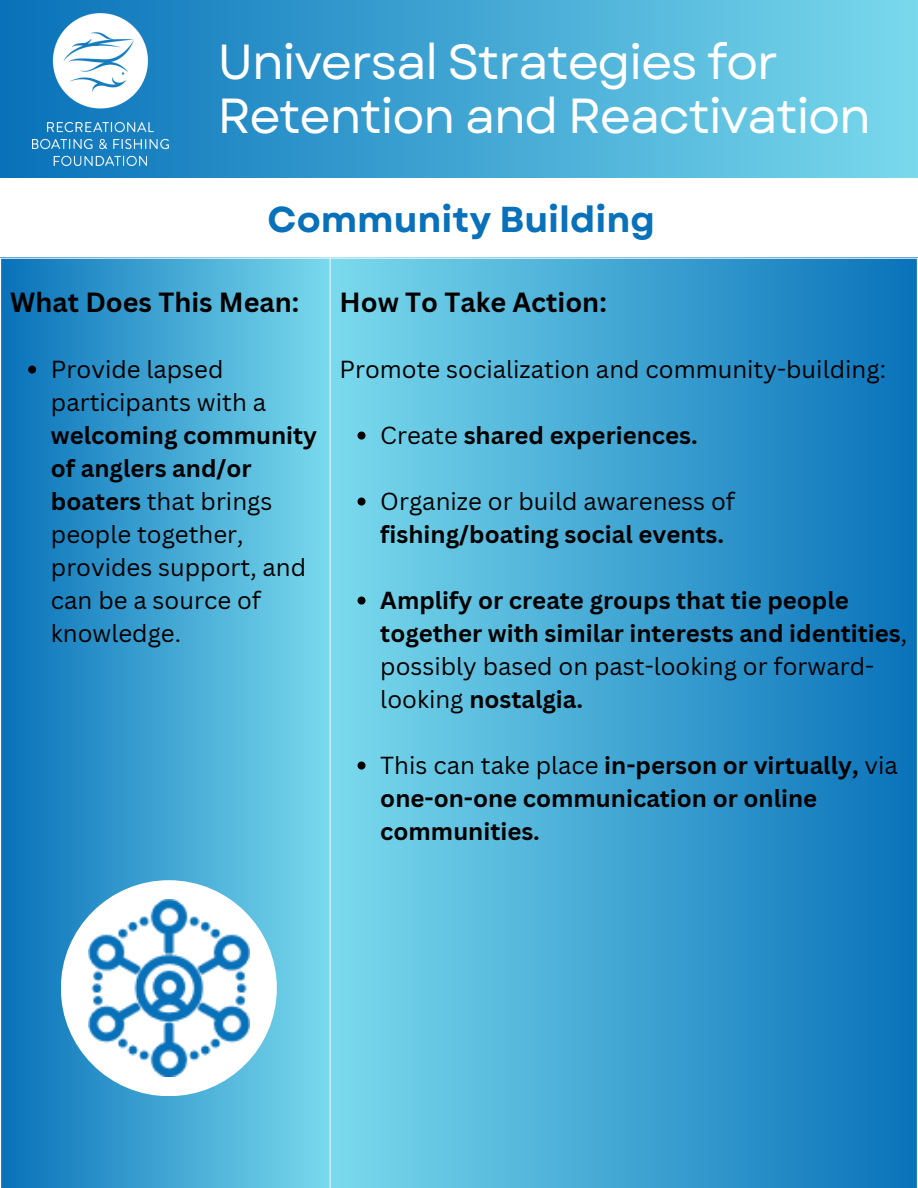
<style>
.page{position:relative;width:918px;height:1188px;background:#fff}
.page>*{position:absolute;margin:0;border:0;box-sizing:border-box;transform-origin:0 0}
.t1{font:49.2px/54px "Garet";letter-spacing:-.03em;color:#fff}
.t2{font:700 36px "Garet";color:#0871b9}
.t3{font:700 27px "Canva Sans";color:#000}
.t4{font:700 24px/33px "Canva Sans";color:#000}
.t5{font:24px/33px "Canva Sans";color:#000}
.s1{font-weight:700}
.s2{font-weight:400}
</style>
<div class="page">
<div style="left:0;top:258px;width:330px;height:930px;background:linear-gradient(to right,#0871b9,#79d9ec)"></div>
<div style="left:330px;top:258px;width:588px;height:930px;background:linear-gradient(to right,#7bdaed,#0972b9)"></div>
<svg style="left:28px;top:366px;width:8px;height:8px"></svg>
<svg style="left:358px;top:432px;width:8px;height:8px"></svg>
<svg style="left:358px;top:498px;width:8px;height:8px"></svg>
<svg style="left:358px;top:597px;width:8px;height:8px"></svg>
<svg style="left:358px;top:762px;width:8px;height:8px"></svg>
<hr style="left:0;top:259px;width:1px;height:929px;background:#fff">
<hr style="left:329px;top:259px;width:2px;height:929px;background:#fff">
<hr style="left:917px;top:259px;width:1px;height:929px;background:#fff">
<hr style="left:0;top:258px;width:918px;height:1px;background:#fff">
<hr style="left:0;top:1187px;width:918px;height:1px;background:#fff">
<div style="left:0;top:0;width:918px;height:177px;background:linear-gradient(to right,#0871b9,#79d9ec)"></div>
<img style="left:33px;top:14px;width:136px;height:151px">
<div style="left:61px;top:880px;width:216px;height:216px;background:#fff;border-radius:50%"></div>
<img style="left:88px;top:900px;width:161px;height:176px">
<p class="t1" style="left:217px;top:35px;width:655px">Universal Strategies for<br>Retention and Reactivation</p>
<p class="t2" style="left:268px;top:194px;width:389px">Community Building</p>
<p class="t3" style="left:10px;top:283px;width:291px">What Does This Mean:</p>
<h1 class="t5" style="left:51px;top:352px;width:268px">Provide lapsed participants with a <span class="s1">welcoming community of anglers and/or boaters</span> that brings people together, provides support, and can be a source of knowledge.</h1>
<p class="t3" style="left:340px;top:283px;width:269px">How To Take Action:</p>
<p class="t5" style="left:340px;top:352px;width:548px">Promote socialization and community-building:</p>
<p class="t4" style="left:380px;top:418px;width:319px"><span class="s2">Create</span> shared experiences.</p>
<p class="t4" style="left:380px;top:484px;width:356px"><span class="s2">Organize or build awareness of </span>fishing/boating social events.</p>
<p class="t4" style="left:380px;top:583px;width:528px">Amplify or create groups that tie people together with similar interests and identities<span class="s2">, possibly based on past-looking or forward&shy;looking</span> nostalgia.</p>
<p class="t4" style="left:380px;top:748px;width:519px"><span class="s2">This can take place</span> in-person or virtually, <span class="s2">via </span>one-on-one communication or online communities.</p>
</div>
